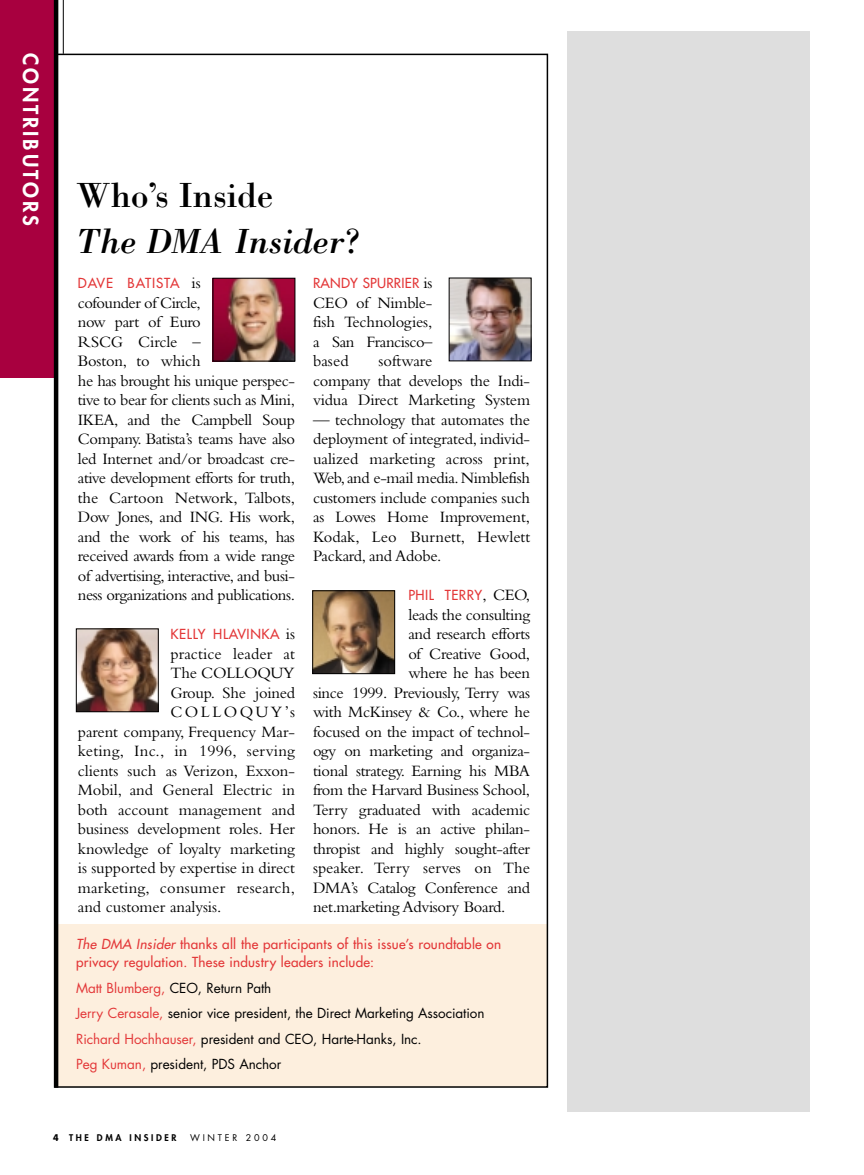
<style>
.page{position:relative;width:864px;height:1175px;background:#fff}
.page>*{position:absolute;margin:0;border:0;box-sizing:border-box;transform-origin:0 0}
.t1{font:italic 36px/46.7px "Bodoni";color:#000}
.t2{font:800 20.25px "Futura";letter-spacing:.145em;color:#fff}
.t3{font:16.5px/19.5px "Bembo";letter-spacing:-.02em;color:#000}
.t4{font:16.5px "Bembo";letter-spacing:.015em;color:#000}
.t5{font:16.5px "Bembo";color:#000}
.t6{font:16.5px "Bembo";letter-spacing:.005em;color:#000}
.t7{font:16.5px "Bembo";letter-spacing:.145em;color:#000}
.t8{font:13.5px/25.5px "Futura";letter-spacing:-.005em;color:#000}
.t9{font:13.5px/18px "Futura";letter-spacing:.015em;color:#e33738}
.t10{font:13.5px "Futura";letter-spacing:.045em;color:#e33738}
.t11{font:13.5px "Futura";letter-spacing:.04em;color:#e33738}
.t12{font:13.5px "Futura";letter-spacing:.065em;color:#e33738}
.t13{font:800 9px "Futura";letter-spacing:.29em;color:#000}
.t14{font:9px "Futura";letter-spacing:.31em;color:#000}
.s1{font-style:normal}
.s2{font-family:"Bembo";font-size:16.5px;color:#000}
.s3{font-style:italic}
.s4{color:#e33738}
.s5{font-weight:700}
</style>
<div class="page">
<div style="left:58px;top:924px;width:489px;height:162px;background:#fdefde"></div>
<div style="left:567px;top:32px;width:243px;height:1080px;background:#dedede"></div>
<div style="left:0;top:0;width:55px;height:378px;background:#a8003f"></div>
<hr style="left:63px;top:0;width:1px;height:54px;background:#000">
<hr style="left:54px;top:0;width:4px;height:1087px;background:#000">
<img style="left:78px;top:630px;width:78px;height:80px">
<div style="left:76px;top:628px;width:82px;height:84px;border:1px solid #000"></div>
<img style="left:215px;top:280px;width:78px;height:79px">
<div style="left:213px;top:278px;width:82px;height:83px;border:1px solid #000"></div>
<img style="left:451px;top:280px;width:78px;height:79px">
<div style="left:449px;top:278px;width:82px;height:83px;border:1px solid #000"></div>
<img style="left:315px;top:592px;width:78px;height:80px">
<div style="left:313px;top:590px;width:82px;height:84px;border:1px solid #000"></div>
<p class="t2" style="left:40px;top:53px;width:174px;rotate:90deg">CONTRIBUTORS</p>
<h1 class="t1" style="left:76px;top:175px;width:286px"><span class="s1">Who’s Inside<br></span>The DMA Insider<span class="s1">?</span></h1>
<p class="t12" style="left:78px;top:276px;width:124px">DAVE BATISTA <span class="s2">is</span></p>
<p class="t3" style="left:78px;top:294px;width:219px">cofounder of Circle,<br>now part of Euro<br>RSCG Circle –<br>Boston, to which<br>he has brought his unique perspec&shy;tive to bear for clients such as Mini,<br>IKEA, and the Campbell Soup<br>Company. Batista’s teams have also led Internet and/or broadcast cre&shy;ative development efforts for truth, the Cartoon Network, Talbots,<br>Dow Jones, and ING. His work, and the work of his teams, has received awards from a wide range of advertising, interactive, and busi&shy;ness organizations and publications.</p>
<p class="t10" style="left:170px;top:627px;width:126px">KELLY HLAVINKA <span class="s2">is</span></p>
<p class="t6" style="left:170px;top:647px;width:126px">practice leader at</p>
<p class="t3" style="left:170px;top:665px;width:126px">The COLLOQUY</p>
<p class="t3" style="left:170px;top:684px;width:126px">Group. She joined</p>
<p class="t7" style="left:170px;top:706px;width:126px">COLLOQUY’s</p>
<p class="t3" style="left:78px;top:723px;width:219px">parent company, Frequency Mar-</p>
<p class="t4" style="left:78px;top:745px;width:219px">keting, Inc., in 1996, serving</p>
<p class="t3" style="left:78px;top:762px;width:219px">clients such as Verizon, Exxon-</p>
<p class="t3" style="left:78px;top:782px;width:219px">Mobil, and General Electric in</p>
<p class="t3" style="left:78px;top:801px;width:219px">both account management and</p>
<p class="t3" style="left:78px;top:821px;width:219px">business development roles. Her</p>
<p class="t3" style="left:78px;top:840px;width:219px">knowledge of loyalty marketing</p>
<p class="t3" style="left:78px;top:860px;width:219px">is supported by expertise in direct</p>
<p class="t4" style="left:78px;top:881px;width:219px">marketing, consumer research,</p>
<p class="t3" style="left:78px;top:899px;width:145px">and customer analysis.</p>
<p class="t9" style="left:313px;top:275px;width:121px">RANDY SPURRIER <span class="s2">is</span></p>
<p class="t3" style="left:313px;top:294px;width:121px;text-align:justify">CEO of Nimble&shy;fish Technologies, a San Francisco– based</p>
<p class="t3" style="left:313px;top:353px;width:219px;text-indent:65px">software<br>company that develops the Indi&shy;vidua Direct Marketing System</p>
<p class="t3" style="left:313px;top:411px;width:219px;text-align:justify">— technology that automates the deployment of integrated, individ&shy;ualized marketing across print, Web,and e-mail media.Nimblefish customers include companies such as Lowes Home Improvement, Kodak, Leo Burnett, Hewlett Packard, and Adobe.</p>
<p class="t11" style="left:408px;top:588px;width:123px">PHIL TERRY<span class="s2">, CEO,</span></p>
<p class="t3" style="left:408px;top:606px;width:123px">leads the consulting</p>
<p class="t3" style="left:408px;top:626px;width:123px">and research efforts</p>
<p class="t3" style="left:408px;top:645px;width:123px">of Creative Good,</p>
<p class="t3" style="left:408px;top:665px;width:123px">where he has been</p>
<p class="t3" style="left:313px;top:684px;width:219px">since 1999. Previously, Terry was</p>
<p class="t3" style="left:313px;top:704px;width:219px">with McKinsey &amp; Co., where he</p>
<p class="t3" style="left:313px;top:723px;width:219px">focused on the impact of technol-</p>
<p class="t3" style="left:313px;top:743px;width:219px">ogy on marketing and organiza-</p>
<p class="t3" style="left:313px;top:762px;width:219px">tional strategy. Earning his MBA</p>
<p class="t3" style="left:313px;top:782px;width:219px">from the Harvard Business School,</p>
<p class="t3" style="left:313px;top:801px;width:219px">Terry graduated with academic</p>
<p class="t3" style="left:313px;top:821px;width:219px">honors. He is an active philan-</p>
<p class="t3" style="left:313px;top:840px;width:219px">thropist and highly sought-after</p>
<p class="t5" style="left:313px;top:862px;width:219px">speaker. Terry serves on The</p>
<p class="t3" style="left:313px;top:879px;width:219px">DMA’s Catalog Conference and</p>
<p class="t3" style="left:313px;top:899px;width:194px">net.marketing Advisory Board.</p>
<p class="t9" style="left:76px;top:936px;width:427px"><span class="s3">The DMA Insider</span> thanks all the participants of this issue’s roundtable on privacy regulation. These industry leaders include:</p>
<p class="t8" style="left:76px;top:976px;width:410px"><span class="s4">Matt Blumberg,</span> CEO, Return Path<br><span class="s4">Jerry Cerasale,</span> senior vice president, the Direct Marketing Association <span class="s4">Richard Hochhauser,</span> president and CEO, Harte-Hanks, Inc.<br><span class="s4">Peg Kuman,</span> president, PDS Anchor</p>
<p class="t13" style="left:53px;top:1133px;width:125px"><span class="s5">4</span> THE DMA INSIDER</p>
<p class="t14" style="left:190px;top:1133px;width:88px">WINTER 2004</p>
</div>
